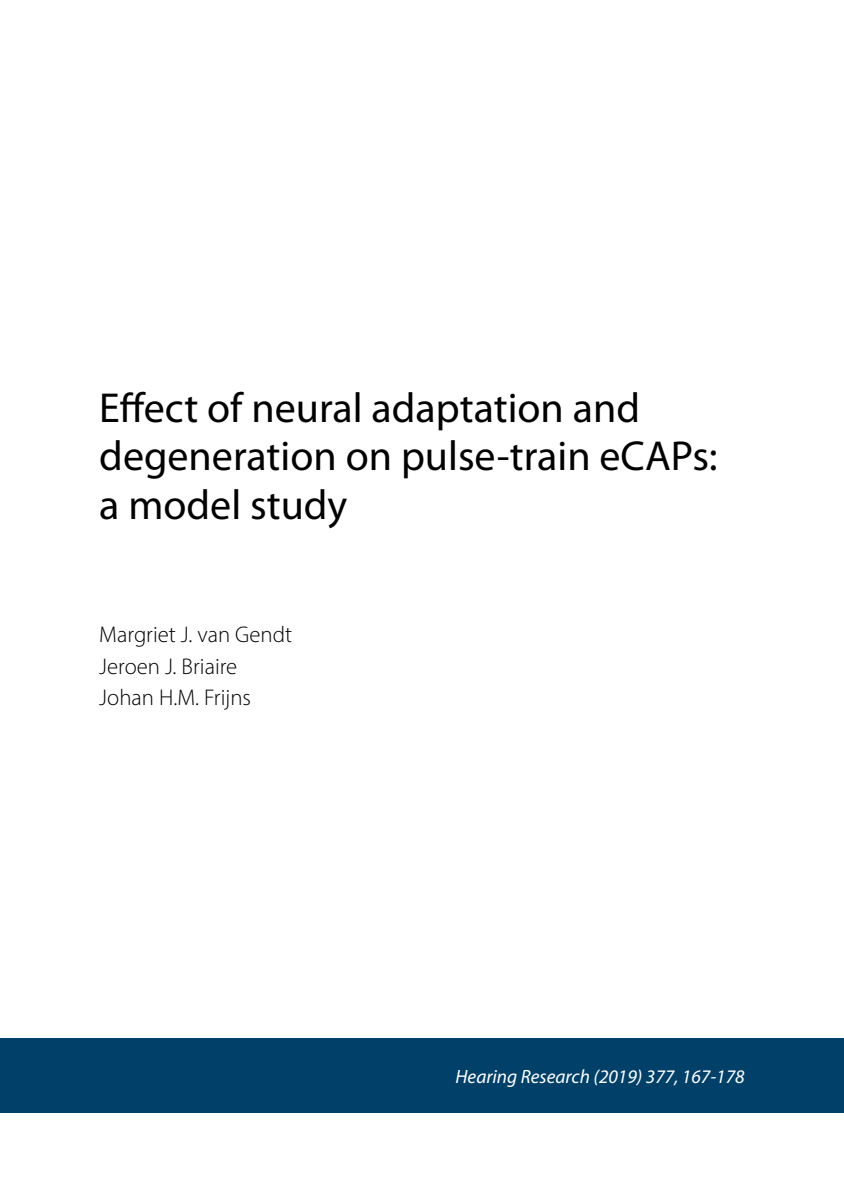
<style>
.page{position:relative;width:844px;height:1191px;background:#fff}
.page>*{position:absolute;margin:0;border:0;box-sizing:border-box;transform-origin:0 0}
.t1{font:42px/48.3px "Myriad Pro";color:#000}
.t2{font:300 22.75px/31.5px "Myriad Pro";color:#000}
.t3{font:italic 19.25px "Myriad Pro";color:#fff}
</style>
<div class="page">
<div style="left:0;top:1038px;width:843px;height:75px;background:#004069"></div>
<p class="t1" style="left:99px;top:383px;width:619px">Effect of neural adaptation and degeneration on pulse-train eCAPs: a model study</p>
<p class="t2" style="left:99px;top:619px;width:194px">Margriet J. van Gendt<br>Jeroen J. Briaire<br>Johan H.M. Frijns</p>
<p class="t3" style="left:455px;top:1064px;width:290px">Hearing Research (2019) 377, 167-178</p>
</div>
